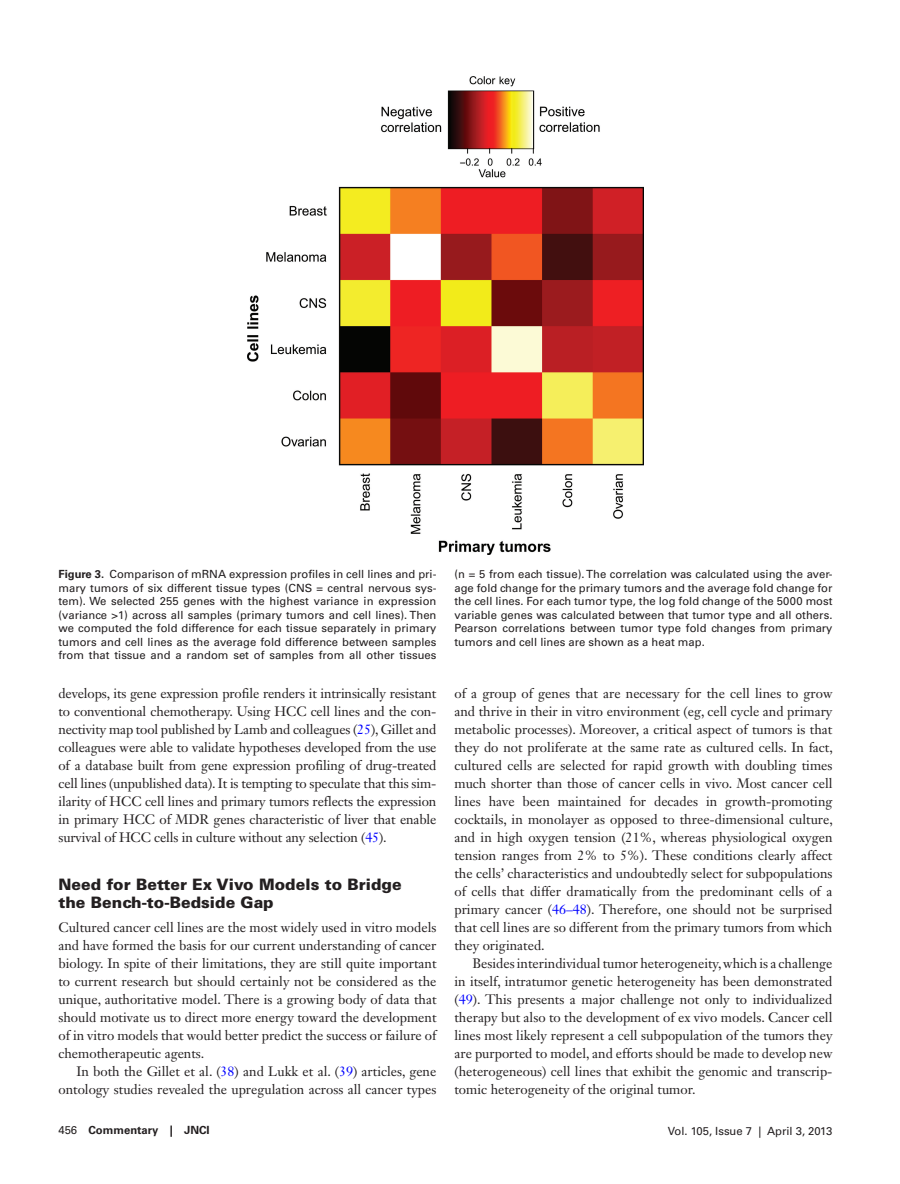
<style>
.page{position:relative;width:900px;height:1184px;background:#fff}
.page>*{position:absolute;margin:0;border:0;box-sizing:border-box;transform-origin:0 0}
.t1{font:900 15.75px/18px "Univers LT Std";color:#231f20}
.t2{font:13.5px/18px "Janson Text LT Std";color:#231f20;text-align:justify}
.t3{font:11.25px/13.5px "Univers LT Std";color:#231f20;text-align:justify}
.t4{font:700 11.25px "Univers LT Std";color:#231f20}
.s1{font-weight:700}
.s2{color:#00f}
.s3{font-weight:400}
</style>
<div class="page">
<img style="left:247px;top:76px;width:396px;height:478px">
<p class="t3" style="left:58px;top:567px;width:380px"><span class="s1">Figure 3.</span> Comparison of mRNA expression profiles in cell lines and pri&shy;mary tumors of six different tissue types (CNS = central nervous sys&shy;tem). We selected 255 genes with the highest variance in expression (variance &gt;1) across all samples (primary tumors and cell lines). Then we computed the fold difference for each tissue separately in primary tumors and cell lines as the average fold difference between samples from that tissue and a random set of samples from all other tissues</p>
<p class="t3" style="left:454px;top:567px;width:380px">(n = 5 from each tissue). The correlation was calculated using the aver&shy;age fold change for the primary tumors and the average fold change for the cell lines. For each tumor type, the log fold change of the 5000 most variable genes was calculated between that tumor type and all others.<br>Pearson correlations between tumor type fold changes from primary tumors and cell lines are shown as a heat map.</p>
<p class="t2" style="left:58px;top:684px;width:380px">develops, its gene expression profile renders it intrinsically resistant to conventional chemotherapy. Using HCC cell lines and the con&shy;nectivity map tool published by Lamb and colleagues (<span class="s2">25</span>), Gillet and colleagues were able to validate hypotheses developed from the use of a database built from gene expression profiling of drug-treated cell lines (unpublished data). It is tempting to speculate that this sim&shy;ilarity of HCC cell lines and primary tumors reflects the expression in primary HCC of MDR genes characteristic of liver that enable survival of HCC cells in culture without any selection (<span class="s2">45</span>).</p>
<p class="t1" style="left:58px;top:875px;width:345px">Need for Better Ex Vivo Models to Bridge the Bench-to-Bedside Gap</p>
<p class="t2" style="left:58px;top:918px;width:380px">Cultured cancer cell lines are the most widely used in vitro models and have formed the basis for our current understanding of cancer biology. In spite of their limitations, they are still quite important to current research but should certainly not be considered as the unique, authoritative model. There is a growing body of data that should motivate us to direct more energy toward the development of in vitro models that would better predict the success or failure of chemotherapeutic agents.</p>
<p class="t2" style="left:58px;top:1062px;width:379px;text-align:right">In both the Gillet et al. (<span class="s2">38</span>) and Lukk et al. (<span class="s2">39</span>) articles, gene ontology studies revealed the upregulation across all cancer types</p>
<p class="t2" style="left:454px;top:684px;width:380px">of a group of genes that are necessary for the cell lines to grow and thrive in their in vitro environment (eg, cell cycle and primary metabolic processes). Moreover, a critical aspect of tumors is that they do not proliferate at the same rate as cultured cells. In fact, cultured cells are selected for rapid growth with doubling times much shorter than those of cancer cells in vivo. Most cancer cell lines have been maintained for decades in growth-promoting cocktails, in monolayer as opposed to three-dimensional culture, and in high oxygen tension (21%, whereas physiological oxygen tension ranges from 2% to 5%). These conditions clearly affect the cells’ characteristics and undoubtedly select for subpopulations of cells that differ dramatically from the predominant cells of a primary cancer (<span class="s2">46–48</span>). Therefore, one should not be surprised that cell lines are so different from the primary tumors from which they originated.</p>
<p class="t2" style="left:454px;top:954px;width:380px;text-indent:18px">Besides interindividual tumor heterogeneity, which is a challenge in itself, intratumor genetic heterogeneity has been demonstrated (<span class="s2">49</span>). This presents a major challenge not only to individualized therapy but also to the development of ex vivo models. Cancer cell lines most likely represent a cell subpopulation of the tumors they are purported to model, and efforts should be made to develop new (heterogeneous) cell lines that exhibit the genomic and transcrip&shy;tomic heterogeneity of the original tumor.</p>
<p class="t4" style="left:58px;top:1123px;width:153px"><span class="s3">456</span> Commentary | JNCI</p>
<p class="t3" style="left:668px;top:1123px;width:166px">Vol. 105, Issue 7 | April 3, 2013</p>
</div>
